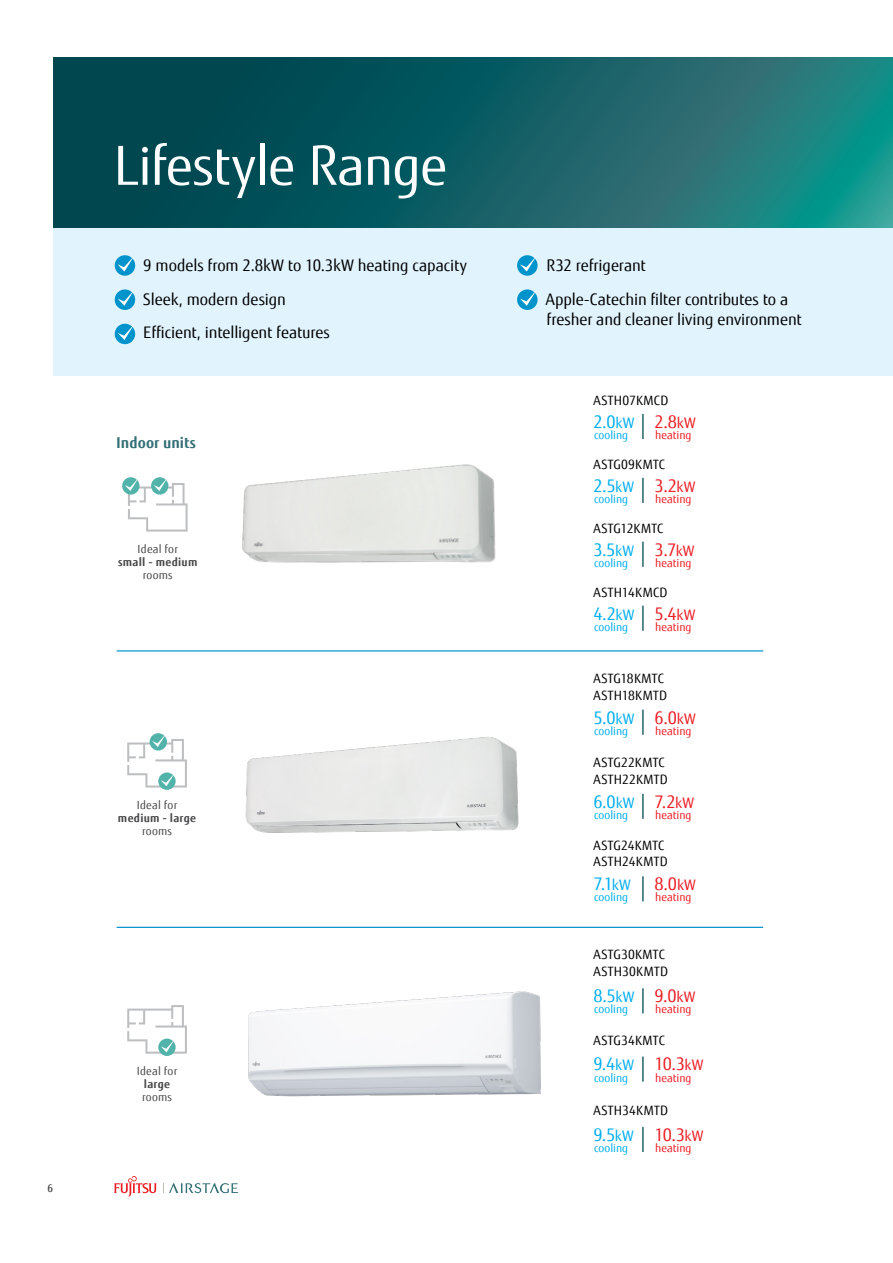
<style>
.page{position:relative;width:893px;height:1263px;background:#fff}
.page>*{position:absolute;margin:0;border:0;box-sizing:border-box;transform-origin:0 0}
.t1{font:54px "Fujitsu Sans";letter-spacing:-.015em;color:#fff}
.t2{font:17.4px "Fujitsu Sans";color:#00aeef}
.t3{font:17.4px "Fujitsu Sans";color:#ed1d24}
.t4{font:15.9px/33.6px "Fujitsu Sans";letter-spacing:-.005em;color:#000}
.t5{font:700 15px "Fujitsu Sans";letter-spacing:.005em;color:#336f75}
.t6{font:12.9px "Fujitsu Sans";letter-spacing:.02em;color:#000}
.t7{font:11.25px "Fujitsu Sans";color:#00aeef}
.t8{font:11.25px "Fujitsu Sans";color:#ed1d24}
.t9{font:11.25px "Fujitsu Sans";letter-spacing:.02em;color:#48484a}
.t10{font:700 11.25px "Fujitsu Sans";letter-spacing:.02em;color:#48484a}
.t11{font:500 10.5px "Fujitsu Sans";color:#48484a}
.s1{font-size:14.55px}
.s2{color:#ed1d24}
.s3{font-size:14.55px;color:#ed1d24}
.s4{color:#00aeef}
.s5{font-size:14.55px;color:#00aeef}
</style>
<div class="page">
<svg style="left:114px;top:1176px;width:43px;height:21px"></svg>
<svg style="left:163px;top:1183px;width:75px;height:10px"></svg>
<div style="left:53px;top:102px;width:840px;height:274px;background:#e1f4fd"></div>
<div style="left:115px;top:255px;width:20px;height:21px;background:#0093cc;border-radius:50%"></div>
<svg style="left:118px;top:256px;width:16px;height:16px"></svg>
<svg style="left:517px;top:255px;width:21px;height:21px"></svg>
<svg style="left:520px;top:256px;width:16px;height:16px"></svg>
<div style="left:115px;top:289px;width:20px;height:21px;background:#0093cc;border-radius:50%"></div>
<svg style="left:118px;top:290px;width:16px;height:16px"></svg>
<svg style="left:517px;top:289px;width:21px;height:21px"></svg>
<svg style="left:520px;top:290px;width:16px;height:16px"></svg>
<div style="left:115px;top:324px;width:20px;height:20px;background:#0093cc;border-radius:50%"></div>
<svg style="left:118px;top:324px;width:16px;height:16px"></svg>
<svg style="left:53px;top:57px;width:840px;height:170px;background:#0f5e64"></svg>
<hr style="left:642px;top:542px;width:2px;height:25px;background:#336f75">
<hr style="left:642px;top:606px;width:2px;height:25px;background:#336f75">
<hr style="left:642px;top:478px;width:2px;height:25px;background:#336f75">
<hr style="left:642px;top:414px;width:2px;height:25px;background:#336f75">
<hr style="left:642px;top:988px;width:2px;height:25px;background:#336f75">
<hr style="left:642px;top:1056px;width:2px;height:26px;background:#336f75">
<hr style="left:642px;top:1127px;width:2px;height:25px;background:#336f75">
<hr style="left:642px;top:710px;width:2px;height:25px;background:#336f75">
<hr style="left:642px;top:794px;width:2px;height:25px;background:#336f75">
<hr style="left:642px;top:876px;width:2px;height:25px;background:#336f75">
<hr style="left:117px;top:650px;width:646px;height:1px;background:#0093cc">
<hr style="left:117px;top:927px;width:646px;height:1px;background:#0093cc">
<svg style="left:158px;top:1038px;width:18px;height:18px"></svg>
<svg style="left:127px;top:1005px;width:60px;height:49px"></svg>
<svg style="left:158px;top:772px;width:18px;height:18px"></svg>
<svg style="left:127px;top:734px;width:60px;height:53px"></svg>
<svg style="left:122px;top:477px;width:18px;height:18px"></svg>
<svg style="left:125px;top:478px;width:63px;height:54px"></svg>
<img style="left:242px;top:464px;width:254px;height:99px">
<img style="left:245px;top:737px;width:274px;height:96px">
<img style="left:248px;top:991px;width:293px;height:106px">
<p class="t11" style="left:48px;top:1181px;width:7px">6</p>
<h1 class="t1" style="left:114px;top:132px;width:335px">Lifestyle Range</h1>
<p class="t4" style="left:143px;top:249px;width:325px">9 models from 2.8kW to 10.3kW heating capacity<br>Sleek, modern design<br>Efficient, intelligent features</p>
<p class="t4" style="left:546px;top:249px;width:244px">R32 refrigerant<br>Apple-Catechin filter contributes to a</p>
<p class="t4" style="left:547px;top:302px;width:257px">fresher and cleaner living environment</p>
<p class="t5" style="left:116px;top:433px;width:81px">Indoor units</p>
<p class="t9" style="left:138px;top:542px;width:42px">Ideal for</p>
<p class="t10" style="left:118px;top:554px;width:81px">small - medium</p>
<p class="t9" style="left:143px;top:568px;width:32px">rooms</p>
<p class="t9" style="left:137px;top:798px;width:42px">Ideal for</p>
<p class="t10" style="left:118px;top:810px;width:80px">medium - large</p>
<p class="t9" style="left:142px;top:824px;width:32px">rooms</p>
<p class="t9" style="left:137px;top:1064px;width:42px">Ideal for</p>
<p class="t10" style="left:144px;top:1076px;width:28px">large</p>
<p class="t9" style="left:142px;top:1090px;width:32px">rooms</p>
<p class="t6" style="left:593px;top:392px;width:76px">ASTH07KMCD</p>
<p class="t2" style="left:593px;top:411px;width:104px">2.0<span class="s1">kW</span> <span class="s2">2.8</span><span class="s3">kW</span></p>
<p class="t7" style="left:594px;top:428px;width:36px">cooling</p>
<p class="t8" style="left:655px;top:428px;width:38px">heating</p>
<p class="t6" style="left:593px;top:456px;width:73px">ASTG09KMTC</p>
<p class="t2" style="left:593px;top:475px;width:104px">2.5<span class="s1">kW</span> <span class="s2">3.2</span><span class="s3">kW</span></p>
<p class="t7" style="left:594px;top:492px;width:36px">cooling</p>
<p class="t8" style="left:655px;top:492px;width:38px">heating</p>
<p class="t6" style="left:593px;top:520px;width:71px">ASTG12KMTC</p>
<p class="t2" style="left:593px;top:539px;width:103px">3.5<span class="s1">kW</span> <span class="s2">3.7</span><span class="s3">kW</span></p>
<p class="t7" style="left:594px;top:556px;width:36px">cooling</p>
<p class="t8" style="left:655px;top:556px;width:38px">heating</p>
<p class="t6" style="left:593px;top:584px;width:75px">ASTH14KMCD</p>
<p class="t2" style="left:593px;top:602px;width:104px">4.2<span class="s1">kW</span> <span class="s2">5.4</span><span class="s3">kW</span></p>
<p class="t7" style="left:594px;top:620px;width:36px">cooling</p>
<p class="t8" style="left:655px;top:620px;width:38px">heating</p>
<p class="t6" style="left:593px;top:670px;width:72px">ASTG18KMTC</p>
<p class="t6" style="left:593px;top:687px;width:75px">ASTH18KMTD</p>
<p class="t2" style="left:593px;top:706px;width:104px">5.0<span class="s1">kW</span> <span class="s2">6.0</span><span class="s3">kW</span></p>
<p class="t7" style="left:594px;top:724px;width:36px">cooling</p>
<p class="t8" style="left:655px;top:724px;width:38px">heating</p>
<p class="t6" style="left:593px;top:754px;width:73px">ASTG22KMTC</p>
<p class="t6" style="left:593px;top:771px;width:76px">ASTH22KMTD</p>
<p class="t2" style="left:593px;top:791px;width:102px">6.0<span class="s1">kW</span> <span class="s2">7.2</span><span class="s3">kW</span></p>
<p class="t7" style="left:594px;top:808px;width:36px">cooling</p>
<p class="t8" style="left:655px;top:808px;width:38px">heating</p>
<p class="t6" style="left:593px;top:837px;width:73px">ASTG24KMTC</p>
<p class="t6" style="left:593px;top:853px;width:76px">ASTH24KMTD</p>
<p class="t2" style="left:593px;top:873px;width:39px">7.1<span class="s1">kW</span></p>
<p class="t3" style="left:654px;top:873px;width:43px">8.0<span class="s1">kW</span></p>
<p class="t7" style="left:594px;top:890px;width:36px">cooling</p>
<p class="t8" style="left:655px;top:890px;width:38px">heating</p>
<p class="t6" style="left:593px;top:947px;width:73px">ASTG30KMTC</p>
<p class="t6" style="left:593px;top:963px;width:76px">ASTH30KMTD</p>
<p class="t2" style="left:593px;top:985px;width:104px">8.5<span class="s1">kW</span> <span class="s2">9.0</span><span class="s3">kW</span></p>
<p class="t7" style="left:594px;top:1002px;width:36px">cooling</p>
<p class="t8" style="left:655px;top:1002px;width:38px">heating</p>
<p class="t6" style="left:593px;top:1032px;width:73px">ASTG34KMTC</p>
<p class="t3" style="left:593px;top:1053px;width:112px"><span class="s4">9.4</span><span class="s5">kW</span> 10.3<span class="s1">kW</span></p>
<p class="t7" style="left:594px;top:1070px;width:36px">cooling</p>
<p class="t8" style="left:655px;top:1070px;width:38px">heating</p>
<p class="t6" style="left:593px;top:1102px;width:76px">ASTH34KMTD</p>
<p class="t3" style="left:593px;top:1124px;width:112px"><span class="s4">9.5</span><span class="s5">kW</span> 10.3<span class="s1">kW</span></p>
<p class="t7" style="left:594px;top:1141px;width:36px">cooling</p>
<p class="t8" style="left:655px;top:1141px;width:38px">heating</p>
</div>
